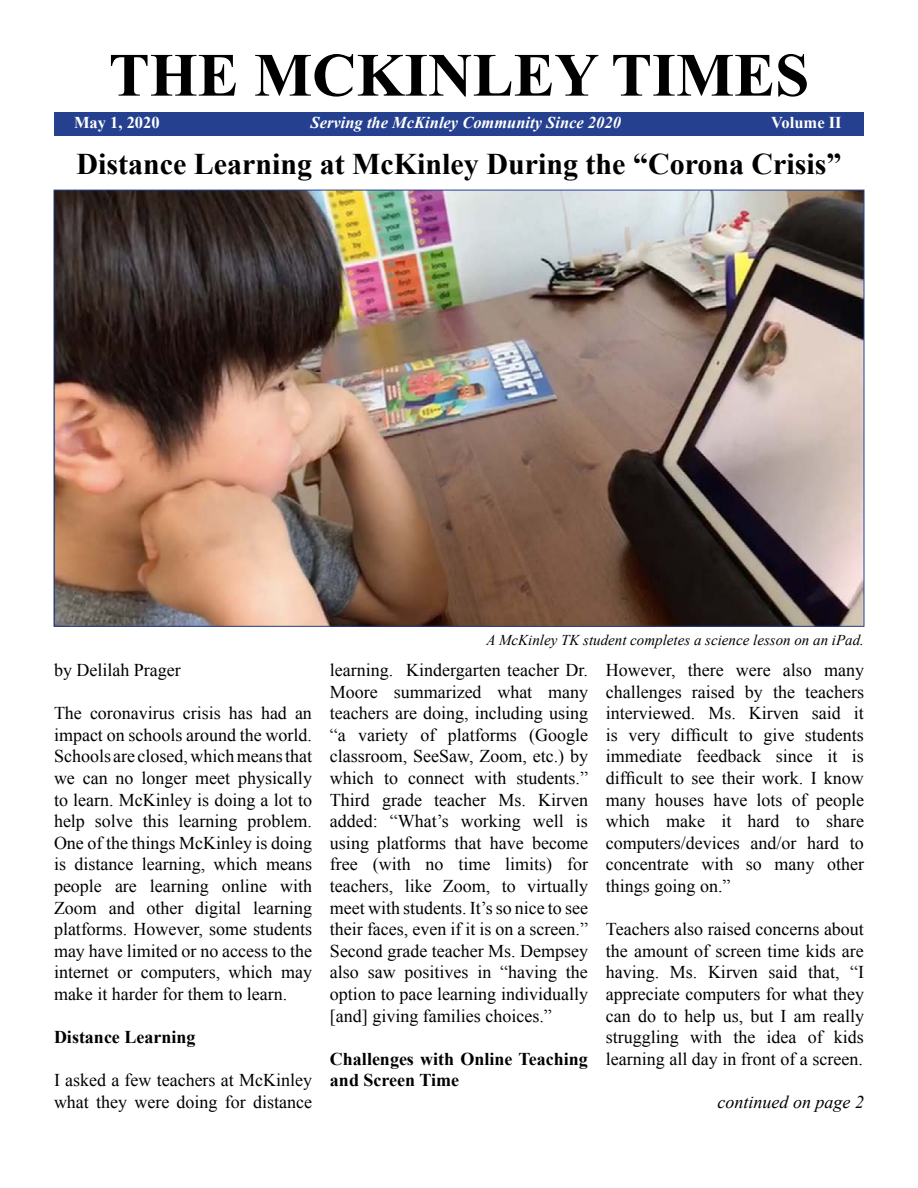
<style>
.page{position:relative;width:918px;height:1188px;background:#fff}
.page>*{position:absolute;margin:0;border:0;box-sizing:border-box;transform-origin:0 0}
.t1{font:700 61.5px "Times New Roman";color:#000}
.t2{font:700 30px "Times New Roman";color:#000}
.t3{font:18px/21.6px "Times New Roman";color:#000;text-align:justify}
.t4{font:700 18px/21.6px "Times New Roman";color:#000}
.t5{font:italic 18px "Times New Roman";color:#000}
.t6{font:italic 700 16.5px "Times New Roman";color:#fff}
.t7{font:700 16.5px "Times New Roman";color:#fff}
.t8{font:italic 15px "Times New Roman";color:#000}
</style>
<div class="page">
<div style="left:54px;top:112px;width:810px;height:24px;background:#25408f"></div>
<img style="left:56px;top:192px;width:806px;height:433px">
<h1 class="t1" style="left:109px;top:33px;width:702px">THE MCKINLEY TIMES</h1>
<p class="t7" style="left:74px;top:111px;width:87px">May 1, 2020</p>
<p class="t6" style="left:311px;top:111px;width:312px">Serving the McKinley Community Since 2020</p>
<p class="t7" style="left:771px;top:111px;width:72px">Volume II</p>
<h2 class="t2" style="left:76px;top:143px;width:767px">Distance Learning at McKinley During the “Corona Crisis”</h2>
<p class="t3" style="left:54px;top:659px;width:128px">by Delilah Prager</p>
<p class="t3" style="left:54px;top:702px;width:260px">The coronavirus crisis has had an impact on schools around the world.<br>Schools are closed, which means that we can no longer meet physically to learn. McKinley is doing a lot to help solve this learning problem.<br>One of the things McKinley is doing is distance learning, which means people are learning online with Zoom and other digital learning platforms. However, some students may have limited or no access to the internet or computers, which may make it harder for them to learn.</p>
<p class="t4" style="left:54px;top:1026px;width:143px">Distance Learning</p>
<p class="t3" style="left:54px;top:1069px;width:260px">I asked a few teachers at McKinley what they were doing for distance</p>
<p class="t8" style="left:486px;top:629px;width:379px">A McKinley TK student completes a science lesson on an iPad.</p>
<p class="t3" style="left:330px;top:659px;width:260px">learning. Kindergarten teacher Dr.<br>Moore summarized what many teachers are doing, including using “a variety of platforms (Google classroom, SeeSaw, Zoom, etc.) by which to connect with students.” Third grade teacher Ms. Kirven added: “What’s working well is using platforms that have become free (with no time limits) for teachers, like Zoom, to virtually meet with students. It’s so nice to see their faces, even if it is on a screen.” Second grade teacher Ms. Dempsey also saw positives in “having the option to pace learning individually [and] giving families choices.”</p>
<p class="t4" style="left:330px;top:1048px;width:260px">Challenges with Online Teaching and Screen Time</p>
<p class="t3" style="left:606px;top:659px;width:260px">However, there were also many challenges raised by the teachers interviewed. Ms. Kirven said it is very difficult to give students immediate feedback since it is difficult to see their work. I know many houses have lots of people which make it hard to share computers/devices and/or hard to concentrate with so many other things going on.”</p>
<p class="t3" style="left:606px;top:918px;width:260px">Teachers also raised concerns about the amount of screen time kids are having. Ms. Kirven said that, “I appreciate computers for what they can do to help us, but I am really struggling with the idea of kids learning all day in front of a screen.</p>
<p class="t5" style="left:718px;top:1090px;width:148px">continued on page 2</p>
</div>
